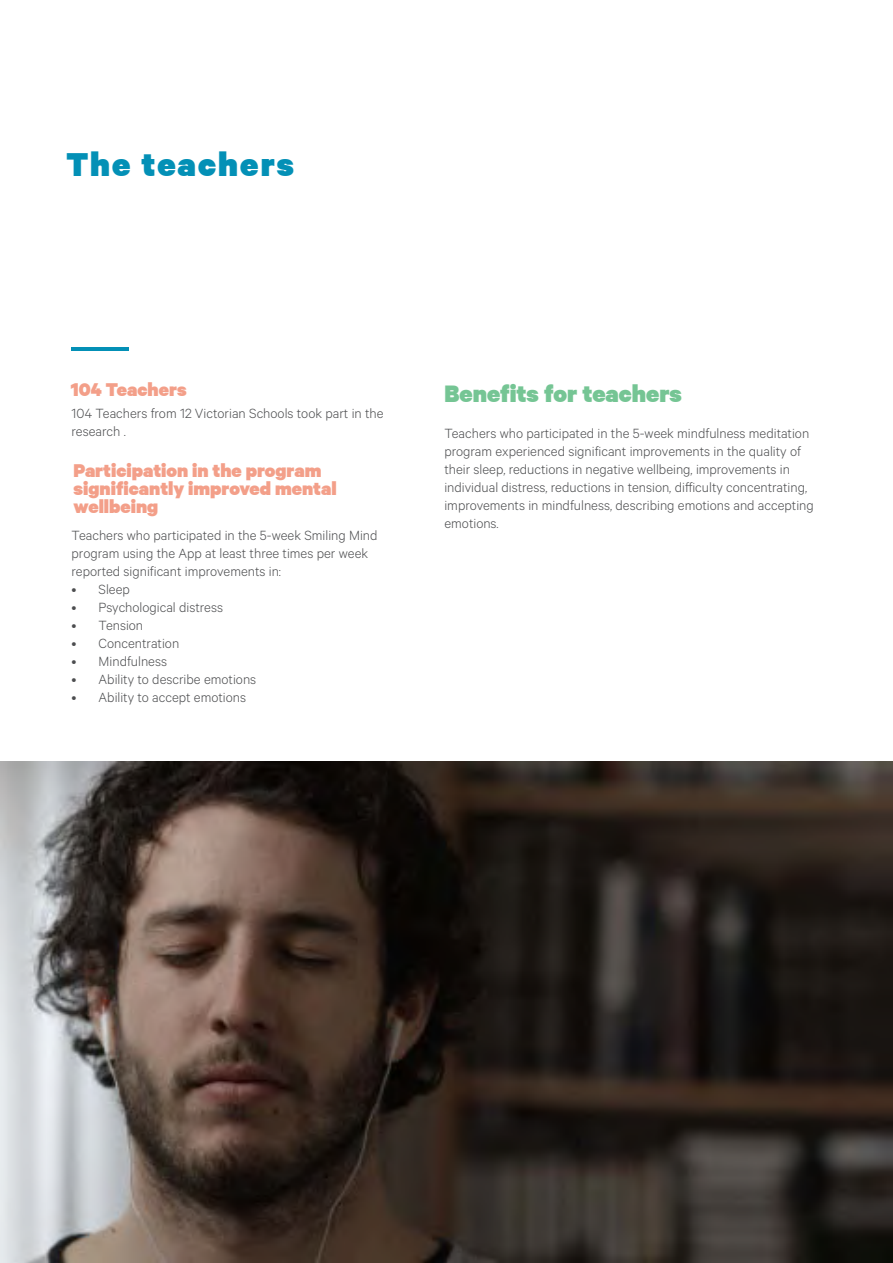
<style>
.page{position:relative;width:893px;height:1263px;background:#fff}
.page>*{position:absolute;margin:0;border:0;box-sizing:border-box;transform-origin:0 0}
.t1{font:900 37.5px "Calibre";letter-spacing:.055em;color:#0390b6}
.t2{font:900 27px "Calibre";color:#75c594}
.t3{font:900 21px/18px "Calibre";color:#f39f89}
.t4{font:300 15px/18px "Calibre";color:#4c4d4f}
</style>
<div class="page">
<hr style="left:71px;top:347px;width:58px;height:3px;background:#0390b6">
<img style="left:1px;top:761px;width:892px;height:502px">
<h1 class="t1" style="left:67px;top:140px;width:229px">The teachers</h1>
<h3 class="t3" style="left:71px;top:380px;width:117px">104 Teachers</h3>
<p class="t4" style="left:72px;top:403px;width:313px">104 Teachers from 12 Victorian Schools took part in the research .</p>
<h3 class="t3" style="left:74px;top:460px;width:264px">Participation in the program significantly improved mental wellbeing</h3>
<p class="t4" style="left:72px;top:526px;width:307px">Teachers who participated in the 5-week Smiling Mind program using the App at least three times per week reported significant improvements in:</p>
<p class="t4" style="left:72px;top:580px;width:60px">• Sleep</p>
<p class="t4" style="left:72px;top:598px;width:153px">• Psychological distress</p>
<p class="t4" style="left:72px;top:616px;width:73px">• Tension</p>
<p class="t4" style="left:72px;top:634px;width:109px">• Concentration</p>
<p class="t4" style="left:72px;top:652px;width:97px">• Mindfulness</p>
<p class="t4" style="left:72px;top:670px;width:186px">• Ability to describe emotions</p>
<p class="t4" style="left:72px;top:688px;width:176px">• Ability to accept emotions</p>
<h2 class="t2" style="left:444px;top:376px;width:239px">Benefits for teachers</h2>
<p class="t4" style="left:444px;top:423px;width:371px">Teachers who participated in the 5-week mindfulness meditation program experienced significant improvements in the quality of their sleep, reductions in negative wellbeing, improvements in individual distress, reductions in tension, difficulty concentrating, improvements in mindfulness, describing emotions and accepting emotions.</p>
</div>
